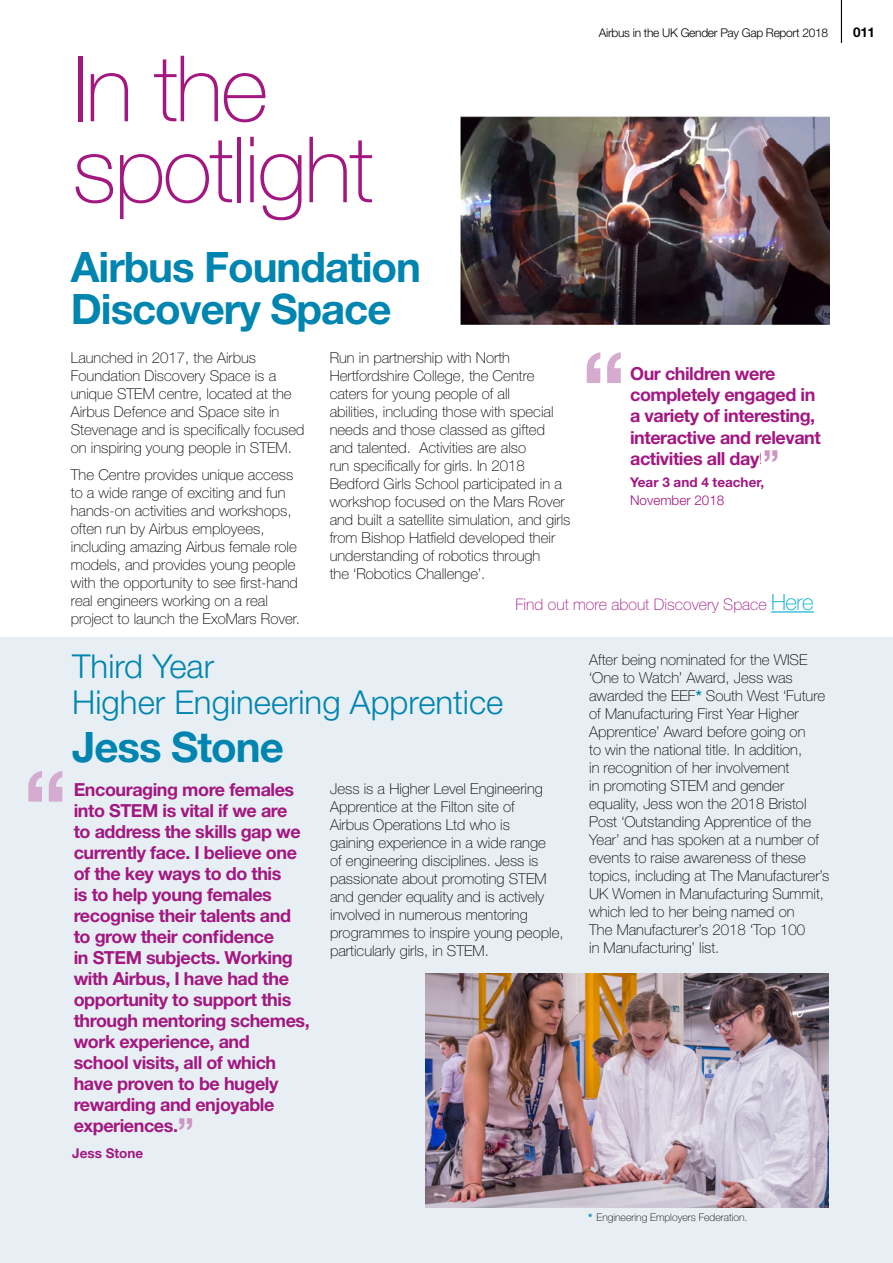
<style>
.page{position:relative;width:893px;height:1263px;background:#fff}
.page>*{position:absolute;margin:0;border:0;box-sizing:border-box;transform-origin:0 0}
.t1{font:100 91.65px/81px "Helvetica Neue LT Std";letter-spacing:-.025em;color:#a31781}
.t2{font:700 42px/42px "Helvetica Neue LT Std";letter-spacing:-.025em;color:#0085b0}
.t3{font:700 36px "Helvetica Neue LT Std";color:#cd95c2}
.t4{font:300 33px/36px "Helvetica Neue LT Std";color:#0085b0}
.t5{font:700 18px/21px "Helvetica Neue LT Std";letter-spacing:-.025em;color:#a31781}
.t6{font:100 15.9px "Helvetica Neue LT Std";color:#a31781}
.t7{font:100 15px/18px "Helvetica Neue LT Std";color:#000}
.t8{font:700 13.5px "Helvetica Neue LT Std";color:#a31781}
.t9{font:300 13.5px "Helvetica Neue LT Std";color:#a31781}
.t10{font:700 13.5px "Helvetica Neue LT Std";color:#000}
.t11{font:300 12px "Helvetica Neue LT Std";letter-spacing:-.025em;color:#000}
.t12{font:100 10.5px "Helvetica Neue LT Std";color:#000}
.s1{font-weight:100;font-size:15px}
.s2{font-size:22.35px;color:#00abcd}
.s3{font-size:36px;color:#cd95c2}
.s4{font-weight:700;color:#0085b0}
</style>
<div class="page">
<hr style="left:841px;top:0;width:1px;height:43px;background:#000">
<div style="left:0;top:638px;width:893px;height:625px;background:#e8eff4"></div>
<hr style="left:771px;top:611px;width:43px;height:1px;background:#00abcd">
<svg style="left:586px;top:352px;width:35px;height:31px"></svg>
<svg style="left:28px;top:771px;width:34px;height:31px"></svg>
<img style="left:425px;top:974px;width:403px;height:234px">
<img style="left:460px;top:116px;width:369px;height:208px">
<h1 class="t1" style="left:72px;top:48px;width:303px">In the spotlight</h1>
<h2 class="t2" style="left:71px;top:245px;width:352px">Airbus Foundation<br>Discovery Space</h2>
<p class="t11" style="left:599px;top:25px;width:231px">Airbus in the UK Gender Pay Gap Report 2018</p>
<p class="t10" style="left:853px;top:23px;width:23px">011</p>
<p class="t7" style="left:71px;top:349px;width:235px">Launched in 2017, the Airbus Foundation Discovery Space is a unique STEM centre, located at the Airbus Defence and Space site in Stevenage and is specifically focused on inspiring young people in STEM.</p>
<p class="t7" style="left:71px;top:466px;width:231px">The Centre provides unique access to a wide range of exciting and fun hands-on activities and workshops, often run by Airbus employees, including amazing Airbus female role models, and provides young people with the opportunity to see first-hand real engineers working on a real project to launch the ExoMars Rover.</p>
<p class="t7" style="left:330px;top:349px;width:242px">Run in partnership with North Hertfordshire College, the Centre caters for young people of all<br>abilities, including those with special needs and those classed as gifted and talented. Activities are also<br>run specifically for girls. In 2018<br>Bedford Girls School participated in a workshop focused on the Mars Rover and built a satellite simulation, and girls from Bishop Hatfield developed their understanding of robotics through<br>the ‘Robotics Challenge’.</p>
<p class="t5" style="left:630px;top:363px;width:192px">Our children were completely engaged in a variety of interesting, interactive and relevant activities all day<span class="s1">!</span></p>
<h3 class="t3" style="left:763px;top:441px;width:18px">”</h3>
<p class="t8" style="left:630px;top:474px;width:136px">Year 3 and 4 teacher,</p>
<p class="t9" style="left:630px;top:492px;width:96px">November 2018</p>
<p class="t6" style="left:515px;top:595px;width:300px">Find out more about Discovery Space <span class="s2">Here</span></p>
<h3 class="t4" style="left:72px;top:647px;width:433px">Third Year<br>Higher Engineering Apprentice</h3>
<h2 class="t2" style="left:72px;top:725px;width:213px">Jess Stone</h2>
<p class="t5" style="left:74px;top:778px;width:238px">Encouraging more females into STEM is vital if we are<br>to address the skills gap we currently face. I believe one of the key ways to do this<br>is to help young females recognise their talents and to grow their confidence<br>in STEM subjects. Working with Airbus, I have had the opportunity to support this through mentoring schemes, work experience, and<br>school visits, all of which have proven to be hugely rewarding and enjoyable experiences.<span class="s3">”</span></p>
<p class="t8" style="left:72px;top:1145px;width:73px">Jess Stone</p>
<p class="t7" style="left:330px;top:779px;width:235px">Jess is a Higher Level Engineering Apprentice at the Filton site of<br>Airbus Operations Ltd who is<br>gaining experience in a wide range<br>of engineering disciplines. Jess is passionate about promoting STEM and gender equality and is actively involved in numerous mentoring programmes to inspire young people, particularly girls, in STEM.</p>
<p class="t7" style="left:589px;top:651px;width:242px">After being nominated for the WISE ‘One to Watch’ Award, Jess was awarded the EEF<span class="s4">*</span> South West ‘Future of Manufacturing First Year Higher Apprentice’ Award before going on<br>to win the national title. In addition,<br>in recognition of her involvement<br>in promoting STEM and gender equality, Jess won the 2018 Bristol Post ‘Outstanding Apprentice of the Year’ and has spoken at a number of events to raise awareness of these topics, including at The Manufacturer’s UK Women in Manufacturing Summit, which led to her being named on<br>The Manufacturer’s 2018 ‘Top 100<br>in Manufacturing’ list.</p>
<p class="t12" style="left:588px;top:1211px;width:161px"><span class="s4">*</span> Engineering Employers Federation.</p>
</div>
